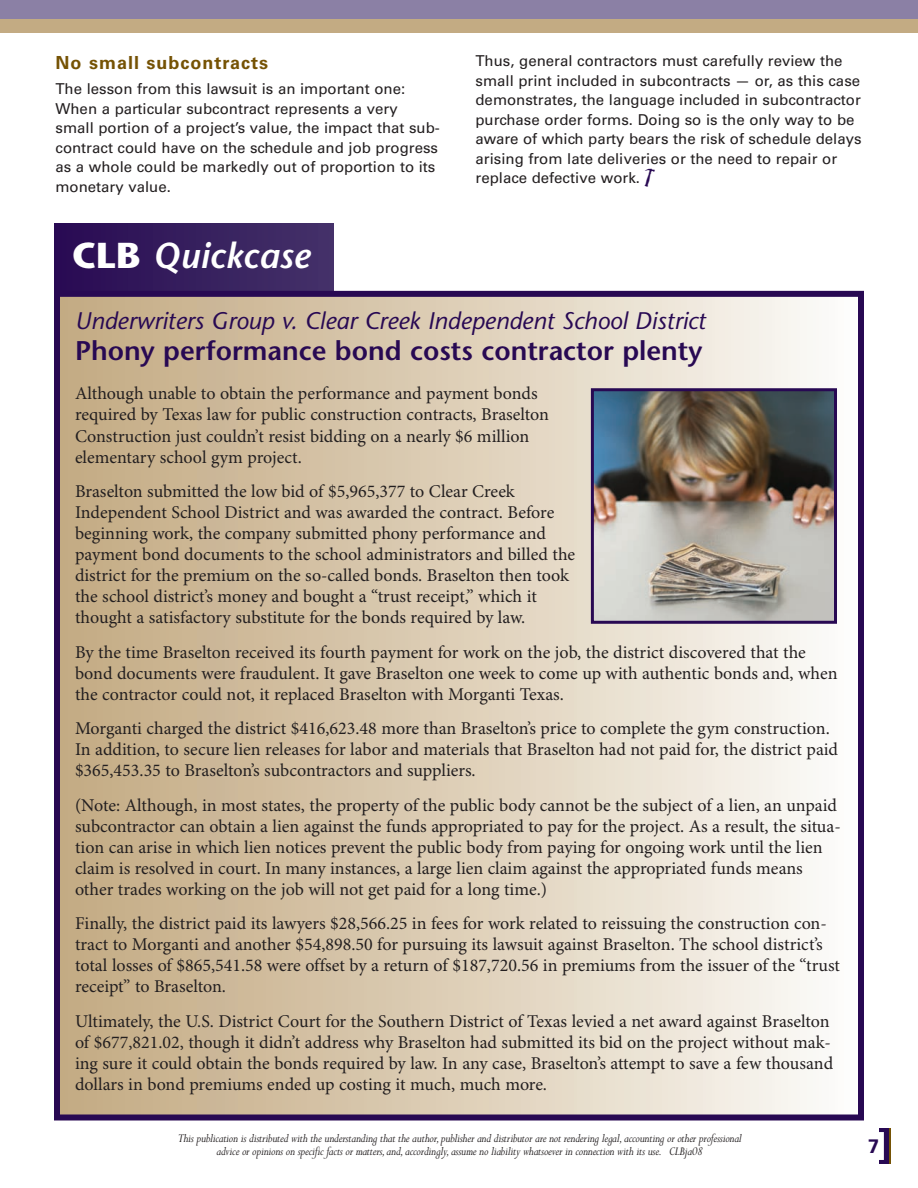
<style>
.page{position:relative;width:918px;height:1188px;background:#fff}
.page>*{position:absolute;margin:0;border:0;box-sizing:border-box;transform-origin:0 0}
.t1{font:italic 600 36px "Stone Sans Std";color:#fff}
.t2{font:600 27px "Stone Sans Std";color:#280953}
.t3{font:italic 500 24px "Stone Sans Std";color:#280953}
.t4{font:700 19.5px "Univers LT Std";color:#280953}
.t5{font:18px/21px "Minion Pro";letter-spacing:-.005em;color:#231f20}
.t6{font:700 18px "Univers LT Std";letter-spacing:.055em;color:#755204}
.t7{font:15px/19.5px "Univers LT Std";color:#231f20}
.t8{font:italic 13.5px/13.5px "Perpetua Std";letter-spacing:-.02em;color:#231f20;text-align:center;scale:.9 1}
.s1{font-family:"Df Incidentals Plain";font-size:18px;color:#280953}
.s2{font-weight:700;font-style:normal}
</style>
<div class="page">
<div style="left:54px;top:224px;width:280px;height:72px;background:linear-gradient(to right,#280a53,#443269)"></div>
<div style="left:60px;top:297px;width:798px;height:817px;background:linear-gradient(to right,#c1a77f,#fcfaf7)"></div>
<div style="left:54px;top:291px;width:810px;height:829px;border:6px solid #280953"></div>
<div style="left:0;top:0;width:918px;height:33px;background:#8b80a5"></div>
<div style="left:0;top:20px;width:918px;height:13px;background:#c3ab83"></div>
<svg style="left:879px;top:1128px;width:11px;height:36px"></svg>
<hr style="left:890px;top:1128px;width:1px;height:36px;background:#755204">
<img style="left:595px;top:392px;width:238px;height:228px">
<div style="left:591px;top:388px;width:246px;height:236px;border:3px solid #280953"></div>
<p class="t6" style="left:56px;top:56px;width:214px">No small subcontracts</p>
<p class="t7" style="left:56px;top:80px;width:386px">The lesson from this lawsuit is an important one:<br>When a particular subcontract represents a very<br>small portion of a project’s value, the impact that sub&shy;contract could have on the schedule and job progress as a whole could be markedly out of proportion to its monetary value.</p>
<p class="t7" style="left:476px;top:53px;width:388px">Thus, general contractors must carefully review the small print included in subcontracts — or, as this case demonstrates, the language included in subcontractor purchase order forms. Doing so is the only way to be aware of which party bears the risk of schedule delays arising from late deliveries or the need to repair or replace defective work. <span class="s1">l</span></p>
<h1 class="t1" style="left:72px;top:242px;width:239px"><span class="s2">CLB</span> Quickcase</h1>
<h3 class="t3" style="left:75px;top:312px;width:632px">Underwriters Group v. Clear Creek Independent School District</h3>
<h2 class="t2" style="left:75px;top:341px;width:629px">Phony performance bond costs contractor plenty</h2>
<p class="t5" style="left:75px;top:385px;width:476px">Although unable to obtain the performance and payment bonds required by Texas law for public construction contracts, Braselton Construction just couldn’t resist bidding on a nearly $6 million elementary school gym project.</p>
<p class="t5" style="left:75px;top:482px;width:502px">Braselton submitted the low bid of $5,965,377 to Clear Creek Independent School District and was awarded the contract. Before beginning work, the company submitted phony performance and payment bond documents to the school administrators and billed the district for the premium on the so-called bonds. Braselton then took the school district’s money and bought a “trust receipt,” which it thought a satisfactory substitute for the bonds required by law.</p>
<p class="t5" style="left:75px;top:643px;width:764px">By the time Braselton received its fourth payment for work on the job, the district discovered that the bond documents were fraudulent. It gave Braselton one week to come up with authentic bonds and, when the contractor could not, it replaced Braselton with Morganti Texas.</p>
<p class="t5" style="left:75px;top:719px;width:765px">Morganti charged the district $416,623.48 more than Braselton’s price to complete the gym construction.<br>In addition, to secure lien releases for labor and materials that Braselton had not paid for, the district paid $365,453.35 to Braselton’s subcontractors and suppliers.</p>
<p class="t5" style="left:75px;top:796px;width:767px">(Note: Although, in most states, the property of the public body cannot be the subject of a lien, an unpaid subcontractor can obtain a lien against the funds appropriated to pay for the project. As a result, the situa&shy;tion can arise in which lien notices prevent the public body from paying for ongoing work until the lien claim is resolved in court. In many instances, a large lien claim against the appropriated funds means other trades working on the job will not get paid for a long time.)</p>
<p class="t5" style="left:75px;top:914px;width:767px">Finally, the district paid its lawyers $28,566.25 in fees for work related to reissuing the construction con&shy;tract to Morganti and another $54,898.50 for pursuing its lawsuit against Braselton. The school district’s total losses of $865,541.58 were offset by a return of $187,720.56 in premiums from the issuer of the “trust receipt” to Braselton.</p>
<p class="t5" style="left:75px;top:1012px;width:760px">Ultimately, the U.S. District Court for the Southern District of Texas levied a net award against Braselton of $677,821.02, though it didn’t address why Braselton had submitted its bid on the project without mak&shy;ing sure it could obtain the bonds required by law. In any case, Braselton’s attempt to save a few thousand dollars in bond premiums ended up costing it much, much more.</p>
<p class="t8" style="left:178px;top:1133px;width:628px">This publication is distributed with the understanding that the author,publisher and distributor are not rendering legal,accounting or other professional advice or opinions on specific facts or matters,and,accordingly,assume no liability whatsoever in connection with its use. CLBja08</p>
<p class="t4" style="left:868px;top:1139px;width:12px">7</p>
</div>
